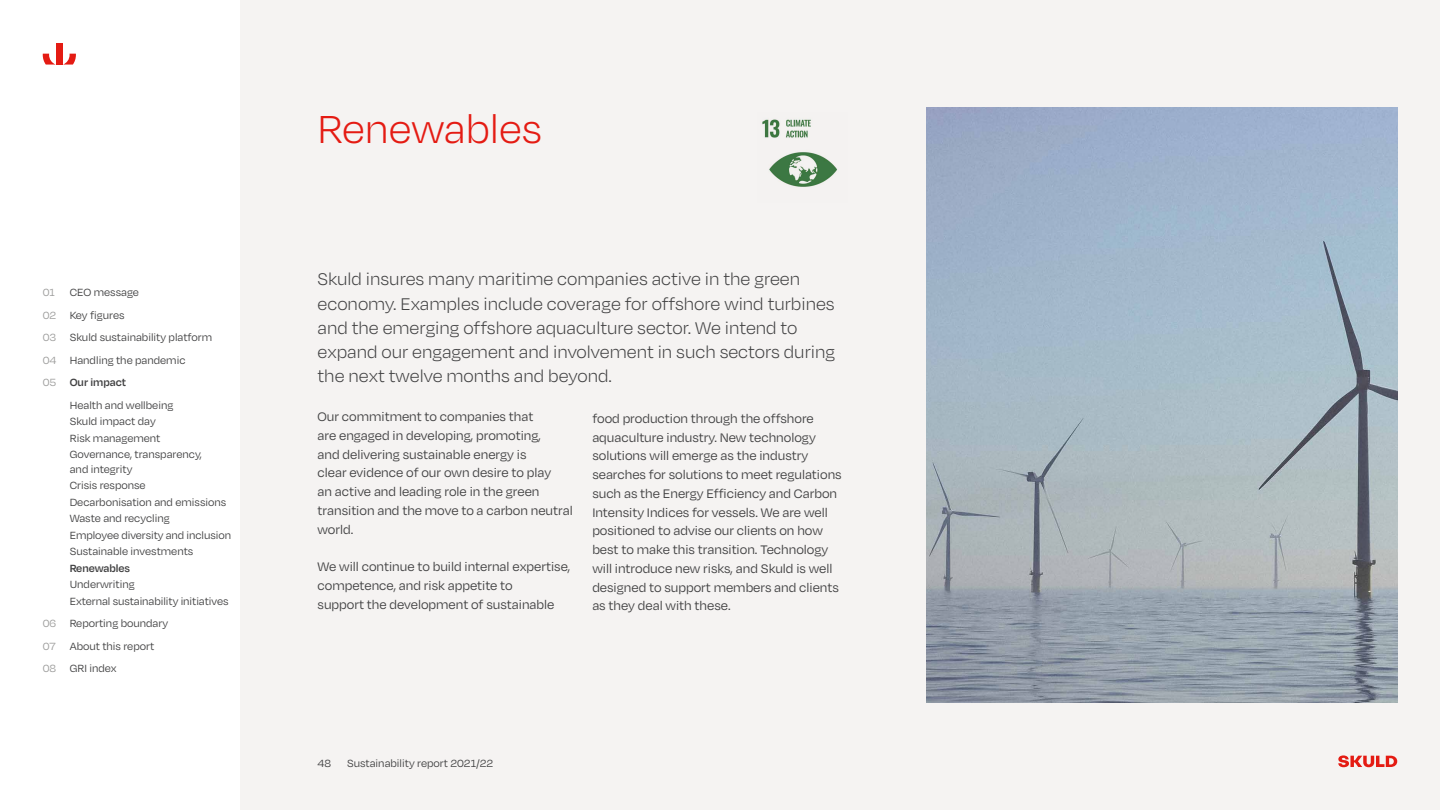
<style>
.page{position:relative;width:1440px;height:810px;background:#f5f3f2}
.page>*{position:absolute;margin:0;border:0;box-sizing:border-box;transform-origin:0 0}
.t1{font:300 45px "Degular";color:#e41b13}
.t2{font:300 19.5px/24px "Degular";color:#424243}
.t3{font:14.25px/18.8px "Degular";color:#424243}
.t4{font:12px/16.5px "Degular";color:#424243}
.t5{font:600 12px "Degular";color:#424243}
.t6{font:12px/22.5px "Degular";color:#9d9d9c}
</style>
<div class="page">
<div style="left:0;top:0;width:239px;height:810px;background:#fff"></div>
<svg style="left:43px;top:54px;width:13px;height:11px"></svg>
<svg style="left:63px;top:54px;width:13px;height:11px"></svg>
<div style="left:56px;top:43px;width:7px;height:22px;background:#e41b13"></div>
<svg style="left:1338px;top:755px;width:59px;height:12px"></svg>
<img style="left:762px;top:119px;width:75px;height:68px">
<img style="left:926px;top:107px;width:471px;height:595px">
<p class="t6" style="left:43px;top:281px;width:15px">01<br>02<br>03<br>04<br>05</p>
<p class="t6" style="left:43px;top:612px;width:15px;text-align:justify">06<br>07<br>08</p>
<p class="t4" style="left:70px;top:281px;width:144px;line-height:22.5px">CEO message<br>Key figures<br>Skuld sustainability platform<br>Handling the pandemic</p>
<p class="t5" style="left:70px;top:375px;width:58px">Our impact</p>
<p class="t4" style="left:70px;top:397px;width:134px">Health and wellbeing<br>Skuld impact day<br>Risk management<br>Governance, transparency,</p>
<p class="t4" style="left:70px;top:460px;width:163px">and integrity<br>Crisis response<br>Decarbonisation and emissions<br>Waste and recycling<br>Employee diversity and inclusion<br>Sustainable investments</p>
<p class="t5" style="left:70px;top:561px;width:62px">Renewables</p>
<p class="t4" style="left:70px;top:576px;width:160px">Underwriting<br>External sustainability initiatives</p>
<p class="t4" style="left:70px;top:612px;width:100px;line-height:22.5px">Reporting boundary<br>About this report<br>GRI index</p>
<h1 class="t1" style="left:318px;top:102px;width:226px">Renewables</h1>
<p class="t2" style="left:318px;top:267px;width:519px">Skuld insures many maritime companies active in the green economy. Examples include coverage for offshore wind turbines and the emerging offshore aquaculture sector. We intend to expand our engagement and involvement in such sectors during the next twelve months and beyond.</p>
<p class="t3" style="left:318px;top:407px;width:257px">Our commitment to companies that<br>are engaged in developing, promoting,<br>and delivering sustainable energy is<br>clear evidence of our own desire to play<br>an active and leading role in the green transition and the move to a carbon neutral world.</p>
<p class="t3" style="left:318px;top:557px;width:254px">We will continue to build internal expertise, competence, and risk appetite to<br>support the development of sustainable</p>
<p class="t3" style="left:592px;top:408px;width:251px">food production through the offshore aquaculture industry. New technology solutions will emerge as the industry searches for solutions to meet regulations such as the Energy Efficiency and Carbon Intensity Indices for vessels. We are well positioned to advise our clients on how best to make this transition. Technology will introduce new risks, and Skuld is well designed to support members and clients as they deal with these.</p>
<p class="t4" style="left:318px;top:755px;width:15px">48</p>
<p class="t4" style="left:347px;top:755px;width:148px">Sustainability report 2021/22</p>
</div>
